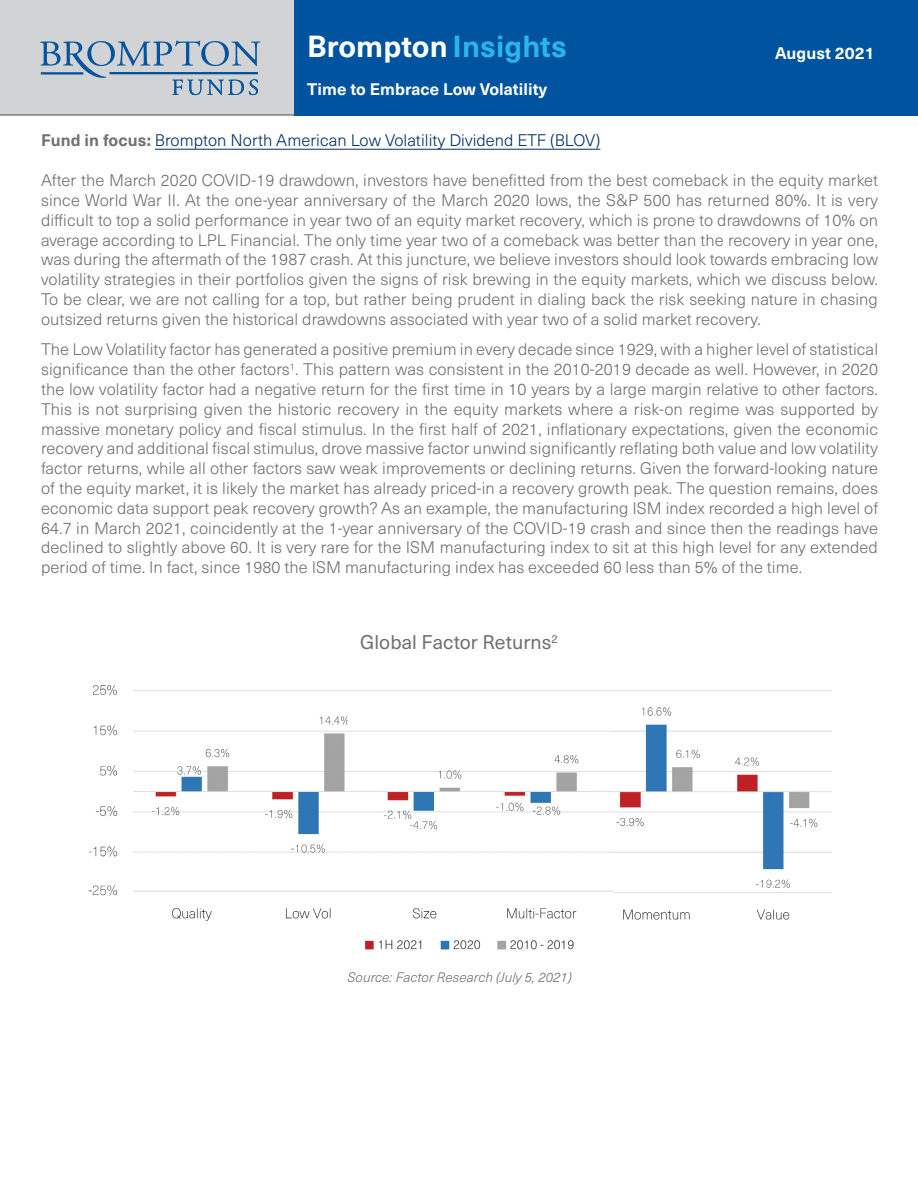
<style>
.page{position:relative;width:918px;height:1188px;background:#fff}
.page>*{position:absolute;margin:0;border:0;box-sizing:border-box;transform-origin:0 0}
.t1{font:700 30px "Neue Haas Unica W1 G";letter-spacing:.005em;color:#fff}
.t2{font:19.5px "Neue Haas Unica W1 G";letter-spacing:.005em;color:#6f7073}
.t3{font:300 16.5px/19.8px "Neue Haas Unica W1 G";letter-spacing:.005em;color:#6f7073;text-align:justify}
.t4{font:300 16.5px "Neue Haas Unica W1 G";letter-spacing:.005em;color:#002f65}
.t5{font:700 16.5px "Neue Haas Unica W1 G";letter-spacing:.005em;color:#fff}
.t6{font:italic 300 13.5px "Neue Haas Unica W1 G";letter-spacing:.005em;color:#6f7073}
.s1{color:#2ab6ea}
.s2{font-weight:700;color:#6f7073}
</style>
<div class="page">
<hr style="left:155px;top:149px;width:445px;height:1px;background:#002f65">
<div style="left:0;top:0;width:918px;height:115px;background:#d1d3d4"></div>
<hr style="left:0;top:115px;width:918px;height:1px;background:#808285">
<div style="left:294px;top:0;width:624px;height:115px;background:#00539f"></div>
<svg style="left:40px;top:40px;width:220px;height:55px"></svg>
<img style="left:88px;top:684px;width:744px;height:266px">
<h1 class="t1" style="left:307px;top:24px;width:261px">Brompton <span class="s1">Insights</span></h1>
<p class="t5" style="left:307px;top:77px;width:241px">Time to Embrace Low Volatility</p>
<p class="t5" style="left:775px;top:41px;width:101px">August 2021</p>
<p class="t4" style="left:41px;top:128px;width:561px"><span class="s2">Fund in focus:</span> Brompton North American Low Volatility Dividend ETF (BLOV)</p>
<p class="t3" style="left:41px;top:170px;width:839px">After the March 2020 COVID-19 drawdown, investors have benefitted from the best comeback in the equity market since World War II. At the one-year anniversary of the March 2020 lows, the S&amp;P 500 has returned 80%. It is very difficult to top a solid performance in year two of an equity market recovery, which is prone to drawdowns of 10% on average according to LPL Financial. The only time year two of a comeback was better than the recovery in year one, was during the aftermath of the 1987 crash. At this juncture, we believe investors should look towards embracing low volatility strategies in their portfolios given the signs of risk brewing in the equity markets, which we discuss below.<br>To be clear, we are not calling for a top, but rather being prudent in dialing back the risk seeking nature in chasing outsized returns given the historical drawdowns associated with year two of a solid market recovery.</p>
<p class="t3" style="left:41px;top:339px;width:839px">The Low Volatility factor has generated a positive premium in every decade since 1929, with a higher level of statistical significance than the other factors<sup>1</sup>. This pattern was consistent in the 2010-2019 decade as well. However, in 2020 the low volatility factor had a negative return for the first time in 10 years by a large margin relative to other factors.<br>This is not surprising given the historic recovery in the equity markets where a risk-on regime was supported by massive monetary policy and fiscal stimulus. In the first half of 2021, inflationary expectations, given the economic recovery and additional fiscal stimulus, drove massive factor unwind significantly reflating both value and low volatility factor returns, while all other factors saw weak improvements or declining returns. Given the forward-looking nature of the equity market, it is likely the market has already priced-in a recovery growth peak. The question remains, does economic data support peak recovery growth? As an example, the manufacturing ISM index recorded a high level of 64.7 in March 2021, coincidently at the 1-year anniversary of the COVID-19 crash and since then the readings have declined to slightly above 60. It is very rare for the ISM manufacturing index to sit at this high level for any extended period of time. In fact, since 1980 the ISM manufacturing index has exceeded 60 less than 5% of the time.</p>
<p class="t2" style="left:360px;top:628px;width:199px">Global Factor Returns<sup>2</sup></p>
<p class="t6" style="left:347px;top:968px;width:226px">Source: Factor Research (July 5, 2021)</p>
</div>
